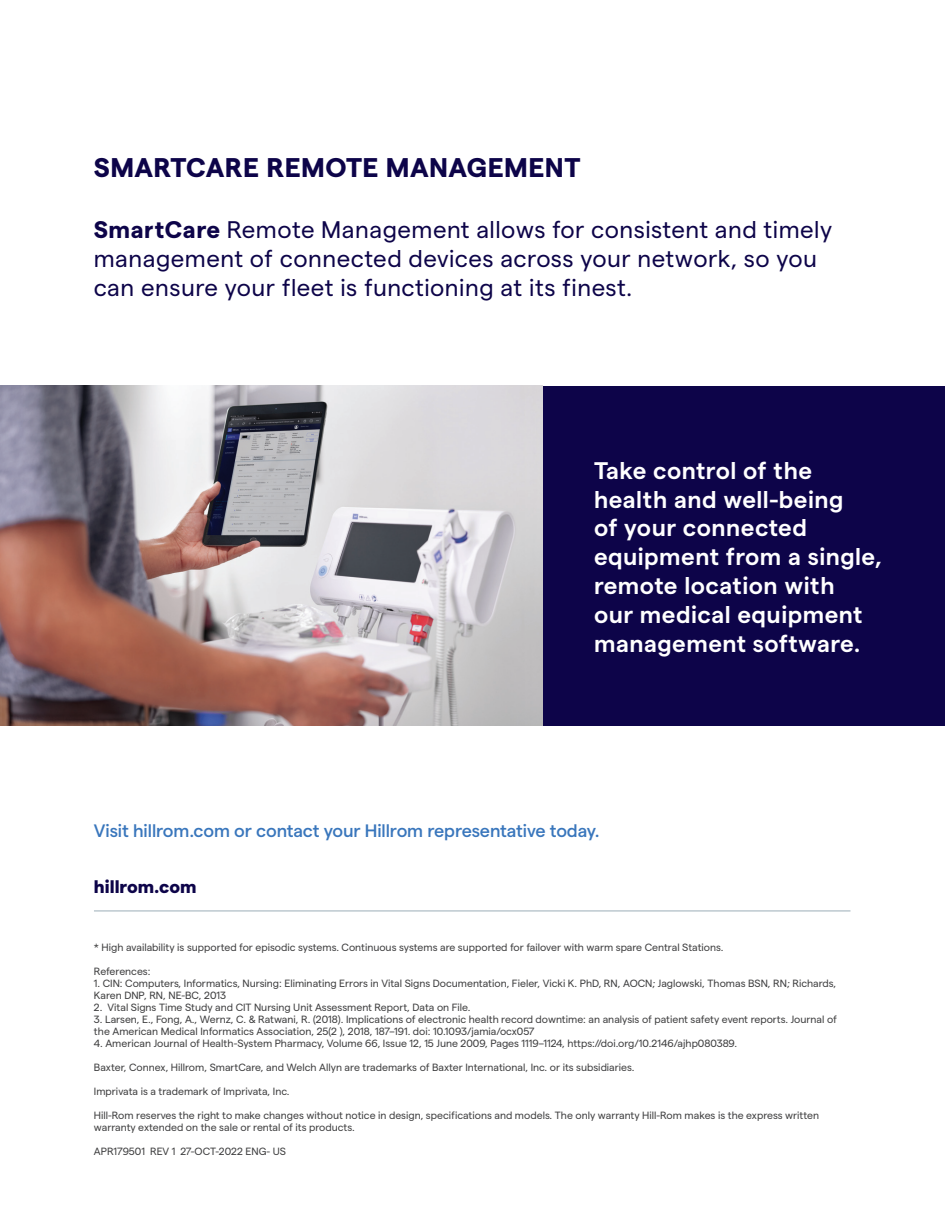
<style>
.page{position:relative;width:945px;height:1215px;background:#fff}
.page>*{position:absolute;margin:0;border:0;box-sizing:border-box;transform-origin:0 0}
.t1{font:700 27px "Matter";letter-spacing:.02em;color:#0d0449}
.t2{font:24px/28.8px "Matter";letter-spacing:.02em;color:#0d0449}
.t3{font:600 24px/28.8px "Matter";letter-spacing:.02em;color:#fff}
.t4{font:500 18px "Matter";letter-spacing:-.005em;color:#3976bc}
.t5{font:800 18px "Matter";color:#0d0449}
.t6{font:10.5px/12px "Matter";color:#3e3e3f}
.s1{font-weight:700}
</style>
<div class="page">
<div style="left:14px;top:386px;width:931px;height:339px;background:#0d0449"></div>
<hr style="left:94px;top:911px;width:757px;height:1px;background:#9badb7">
<img style="left:0;top:386px;width:543px;height:339px">
<h1 class="t1" style="left:94px;top:148px;width:488px">SMARTCARE REMOTE MANAGEMENT</h1>
<h2 class="t2" style="left:94px;top:214px;width:740px"><span class="s1">SmartCare</span> Remote Management allows for consistent and timely management of connected devices across your network, so you can ensure your fleet is functioning at its finest.</h2>
<h2 class="t3" style="left:594px;top:454px;width:290px">Take control of the health and well-being<br>of your connected equipment from a single, remote location with<br>our medical equipment management software.</h2>
<h3 class="t4" style="left:94px;top:818px;width:507px">Visit hillrom.com or contact your Hillrom representative today.</h3>
<h3 class="t5" style="left:94px;top:873px;width:104px">hillrom.com</h3>
<p class="t6" style="left:94px;top:941px;width:631px">* High availability is supported for episodic systems. Continuous systems are supported for failover with warm spare Central Stations.</p>
<p class="t6" style="left:94px;top:965px;width:58px">References:</p>
<p class="t6" style="left:94px;top:977px;width:744px">1. CIN: Computers, Informatics, Nursing: Eliminating Errors in Vital Signs Documentation, Fieler, Vicki K. PhD, RN, AOCN; Jaglowski, Thomas BSN, RN; Richards,<br>Karen DNP, RN, NE-BC, 2013</p>
<p class="t6" style="left:94px;top:1001px;width:378px">2. Vital Signs Time Study and CIT Nursing Unit Assessment Report, Data on File.</p>
<p class="t6" style="left:94px;top:1013px;width:745px">3. Larsen, E., Fong, A., Wernz, C. &amp; Ratwani, R. (2018). Implications of electronic health record downtime: an analysis of patient safety event reports. Journal of the American Medical Informatics Association, 25(2 ), 2018, 187–191. doi: 10.1093/jamia/ocx057</p>
<p class="t6" style="left:94px;top:1037px;width:645px">4. American Journal of Health-System Pharmacy, Volume 66, Issue 12, 15 June 2009, Pages 1119–1124, https://doi.org/10.2146/ajhp080389.</p>
<p class="t6" style="left:94px;top:1061px;width:542px">Baxter, Connex, Hillrom, SmartCare, and Welch Allyn are trademarks of Baxter International, Inc. or its subsidiaries.</p>
<p class="t6" style="left:94px;top:1085px;width:197px">Imprivata is a trademark of Imprivata, Inc.</p>
<p class="t6" style="left:94px;top:1109px;width:727px">Hill-Rom reserves the right to make changes without notice in design, specifications and models. The only warranty Hill-Rom makes is the express written warranty extended on the sale or rental of its products.</p>
<p class="t6" style="left:94px;top:1145px;width:194px">APR179501 REV 1 27-OCT-2022 ENG- US</p>
</div>
